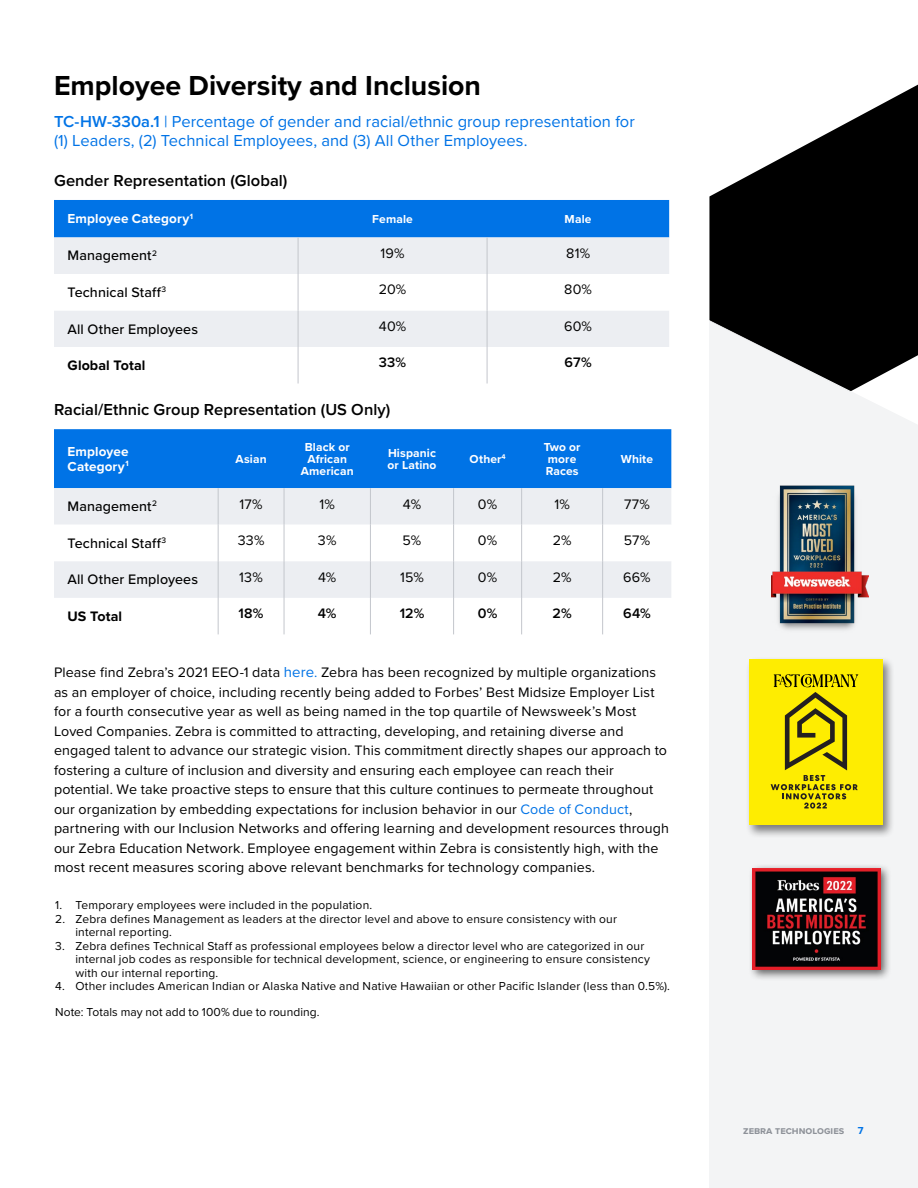
<style>
.page{position:relative;width:918px;height:1188px;background:#fff}
.page>*{position:absolute;margin:0;border:0;box-sizing:border-box;transform-origin:0 0}
.t1{font:700 28.5px "Proxima Nova";color:#000}
.t2{font:16.5px/19.5px "Proxima Nova";letter-spacing:.005em;color:#0073e6}
.t3{font:600 16.5px "Proxima Nova";color:#000}
.t4{font:14.25px/19.5px "Proxima Nova";letter-spacing:.01em;color:#000}
.t5{font:500 14.25px "Proxima Nova";letter-spacing:.01em;color:#000}
.t6{font:600 14.25px "Proxima Nova";letter-spacing:.01em;color:#000}
.t7{font:700 14.25px "Proxima Nova";letter-spacing:.005em;color:#000}
.t8{font:700 13.5px/15px "Proxima Nova";letter-spacing:.015em;color:#fff}
.t9{font:12px/13.5px "Proxima Nova";letter-spacing:.015em;color:#000}
.t10{font:700 12px/12px "Proxima Nova";letter-spacing:.015em;color:#fff}
.t11{font:700 10.5px "Proxima Nova";color:#8e9299}
.t12{font:700 10.5px "Proxima Nova";color:#0073e6}
.s1{font-weight:600}
.s2{font-size:15px;color:#0073e6}
.s3{color:#0073e6}
</style>
<div class="page">
<div style="left:54px;top:200px;width:615px;height:37px;background:#0073e6"></div>
<div style="left:54px;top:237px;width:615px;height:37px;background:#eceef2"></div>
<svg style="left:54px;top:274px;width:615px;height:110px"></svg>
<hr style="left:298px;top:237px;width:1px;height:37px;background:#c3c6cc">
<hr style="left:487px;top:237px;width:1px;height:37px;background:#c3c6cc">
<hr style="left:298px;top:274px;width:1px;height:36px;background:#c3c6cc">
<hr style="left:487px;top:274px;width:1px;height:36px;background:#c3c6cc">
<hr style="left:298px;top:310px;width:1px;height:37px;background:#c3c6cc">
<hr style="left:487px;top:310px;width:1px;height:37px;background:#c3c6cc">
<hr style="left:298px;top:347px;width:1px;height:37px;background:#c3c6cc">
<hr style="left:487px;top:347px;width:1px;height:37px;background:#c3c6cc">
<div style="left:54px;top:429px;width:617px;height:59px;background:#0073e6"></div>
<div style="left:54px;top:488px;width:617px;height:37px;background:#eceef2"></div>
<svg style="left:54px;top:525px;width:617px;height:109px"></svg>
<hr style="left:218px;top:488px;width:1px;height:37px;background:#c3c6cc">
<hr style="left:284px;top:488px;width:1px;height:37px;background:#c3c6cc">
<hr style="left:370px;top:488px;width:1px;height:37px;background:#c3c6cc">
<hr style="left:453px;top:488px;width:1px;height:37px;background:#c3c6cc">
<hr style="left:521px;top:488px;width:1px;height:37px;background:#c3c6cc">
<hr style="left:602px;top:488px;width:1px;height:37px;background:#c3c6cc">
<hr style="left:218px;top:525px;width:1px;height:36px;background:#c3c6cc">
<hr style="left:284px;top:525px;width:1px;height:36px;background:#c3c6cc">
<hr style="left:370px;top:525px;width:1px;height:36px;background:#c3c6cc">
<hr style="left:453px;top:525px;width:1px;height:36px;background:#c3c6cc">
<hr style="left:521px;top:525px;width:1px;height:36px;background:#c3c6cc">
<hr style="left:602px;top:525px;width:1px;height:36px;background:#c3c6cc">
<hr style="left:218px;top:561px;width:1px;height:37px;background:#c3c6cc">
<hr style="left:284px;top:561px;width:1px;height:37px;background:#c3c6cc">
<hr style="left:370px;top:561px;width:1px;height:37px;background:#c3c6cc">
<hr style="left:453px;top:561px;width:1px;height:37px;background:#c3c6cc">
<hr style="left:521px;top:561px;width:1px;height:37px;background:#c3c6cc">
<hr style="left:602px;top:561px;width:1px;height:37px;background:#c3c6cc">
<hr style="left:218px;top:598px;width:1px;height:36px;background:#c3c6cc">
<hr style="left:284px;top:598px;width:1px;height:36px;background:#c3c6cc">
<hr style="left:370px;top:598px;width:1px;height:36px;background:#c3c6cc">
<hr style="left:453px;top:598px;width:1px;height:36px;background:#c3c6cc">
<hr style="left:521px;top:598px;width:1px;height:36px;background:#c3c6cc">
<hr style="left:602px;top:598px;width:1px;height:36px;background:#c3c6cc">
<svg style="left:709px;top:85px;width:209px;height:235px;fill:#000"></svg>
<svg style="left:709px;top:320px;width:209px;height:868px"></svg>
<div style="left:746px;top:657px;width:149px;height:182px;background:#000;opacity:.5"></div>
<div style="left:750px;top:659px;width:133px;height:166px;background:#feed01"></div>
<svg style="left:771px;top:674px;width:87px;height:135px"></svg>
<img style="left:771px;top:484px;width:97px;height:150px">
<div style="left:748px;top:863px;width:143px;height:118px;background:#000;opacity:.6"></div>
<img style="left:753px;top:868px;width:127px;height:102px">
<h1 class="t1" style="left:54px;top:64px;width:429px">Employee Diversity and Inclusion</h1>
<p class="t2" style="left:54px;top:111px;width:582px"><span class="s1">TC-HW-330a.1</span> | Percentage of gender and racial/ethnic group representation for (1) Leaders, (2) Technical Employees, and (3) All Other Employees.</p>
<p class="t3" style="left:54px;top:168px;width:235px">Gender Representation (Global)</p>
<p class="t8" style="left:68px;top:211px;width:127px">Employee Category<sup>1</sup></p>
<p class="t10" style="left:372px;top:212px;width:42px">Female</p>
<p class="t10" style="left:565px;top:212px;width:28px">Male</p>
<p class="t5" style="left:68px;top:245px;width:91px">Management<sup>2</sup></p>
<p class="t4" style="left:381px;top:243px;width:26px">19%</p>
<p class="t4" style="left:566px;top:243px;width:25px">81%</p>
<p class="t5" style="left:68px;top:282px;width:100px">Technical Staff<sup>3</sup></p>
<p class="t4" style="left:379px;top:279px;width:29px">20%</p>
<p class="t4" style="left:564px;top:279px;width:29px">80%</p>
<p class="t5" style="left:68px;top:318px;width:132px">All Other Employees</p>
<p class="t4" style="left:379px;top:316px;width:29px">40%</p>
<p class="t4" style="left:564px;top:316px;width:29px">60%</p>
<p class="t7" style="left:68px;top:355px;width:79px">Global Total</p>
<p class="t6" style="left:379px;top:352px;width:29px">33%</p>
<p class="t6" style="left:565px;top:352px;width:29px">67%</p>
<p class="t3" style="left:54px;top:397px;width:338px">Racial/Ethnic Group Representation (US Only)</p>
<p class="t8" style="left:68px;top:443px;width:63px">Employee<br>Category<sup>1</sup></p>
<p class="t10" style="left:236px;top:452px;width:33px">Asian</p>
<p class="t10" style="left:301px;top:440px;width:54px;text-align:center">Black or<br>African<br>American</p>
<p class="t10" style="left:388px;top:446px;width:50px">Hispanic or Latino</p>
<p class="t10" style="left:470px;top:452px;width:38px">Other<sup>4</sup></p>
<p class="t10" style="left:544px;top:440px;width:38px">Two or more<br>Races</p>
<p class="t10" style="left:621px;top:452px;width:34px">White</p>
<p class="t5" style="left:68px;top:496px;width:91px">Management<sup>2</sup></p>
<p class="t4" style="left:240px;top:493px;width:24px">17%</p>
<p class="t4" style="left:320px;top:493px;width:17px">1%</p>
<p class="t4" style="left:403px;top:493px;width:20px">4%</p>
<p class="t4" style="left:478px;top:493px;width:21px">0%</p>
<p class="t4" style="left:554px;top:493px;width:17px">1%</p>
<p class="t4" style="left:624px;top:493px;width:27px">77%</p>
<p class="t5" style="left:68px;top:532px;width:100px">Technical Staff<sup>3</sup></p>
<p class="t4" style="left:238px;top:530px;width:28px">33%</p>
<p class="t4" style="left:318px;top:530px;width:20px">3%</p>
<p class="t4" style="left:403px;top:530px;width:20px">5%</p>
<p class="t4" style="left:478px;top:530px;width:21px">0%</p>
<p class="t4" style="left:553px;top:530px;width:20px">2%</p>
<p class="t4" style="left:624px;top:530px;width:28px">57%</p>
<p class="t5" style="left:67px;top:569px;width:132px">All Other Employees</p>
<p class="t4" style="left:239px;top:566px;width:25px">13%</p>
<p class="t4" style="left:318px;top:566px;width:20px">4%</p>
<p class="t4" style="left:400px;top:566px;width:25px">15%</p>
<p class="t4" style="left:478px;top:566px;width:21px">0%</p>
<p class="t4" style="left:553px;top:566px;width:20px">2%</p>
<p class="t4" style="left:623px;top:566px;width:29px">66%</p>
<p class="t7" style="left:67px;top:606px;width:56px">US Total</p>
<p class="t6" style="left:239px;top:603px;width:26px">18%</p>
<p class="t6" style="left:318px;top:603px;width:20px">4%</p>
<p class="t6" style="left:400px;top:603px;width:26px">12%</p>
<p class="t6" style="left:478px;top:603px;width:21px">0%</p>
<p class="t6" style="left:553px;top:603px;width:21px">2%</p>
<p class="t6" style="left:623px;top:603px;width:29px">64%</p>
<p class="t4" style="left:54px;top:662px;width:617px">Please find Zebra’s 2021 EEO-1 data <span class="s2">here</span><span class="s3">.</span> Zebra has been recognized by multiple organizations as an employer of choice, including recently being added to Forbes’ Best Midsize Employer List for a fourth consecutive year as well as being named in the top quartile of Newsweek’s Most Loved Companies. Zebra is committed to attracting, developing, and retaining diverse and engaged talent to advance our strategic vision. This commitment directly shapes our approach to fostering a culture of inclusion and diversity and ensuring each employee can reach their potential. We take proactive steps to ensure that this culture continues to permeate throughout our organization by embedding expectations for inclusion behavior in our <span class="s3">Code of Conduct</span>, partnering with our Inclusion Networks and offering learning and development resources through our Zebra Education Network. Employee engagement within Zebra is consistently high, with the most recent measures scoring above relevant benchmarks for technology companies.</p>
<p class="t9" style="left:55px;top:898px;width:319px">1. Temporary employees were included in the population.</p>
<p class="t9" style="left:75px;top:912px;width:543px;text-indent:-20px">2. Zebra defines Management as leaders at the director level and above to ensure consistency with our internal reporting.</p>
<p class="t9" style="left:75px;top:939px;width:576px;text-indent:-20px">3. Zebra defines Technical Staff as professional employees below a director level who are categorized in our internal job codes as responsible for technical development, science, or engineering to ensure consistency with our internal reporting.</p>
<p class="t9" style="left:55px;top:973px;width:616px;line-height:25.2px">4. Other includes American Indian or Alaska Native and Native Hawaiian or other Pacific Islander (less than 0.5%).<br>Note: Totals may not add to 100% due to rounding.</p>
<p class="t11" style="left:743px;top:1123px;width:103px">zebra technologies</p>
<p class="t12" style="left:858px;top:1123px;width:7px">7</p>
</div>
